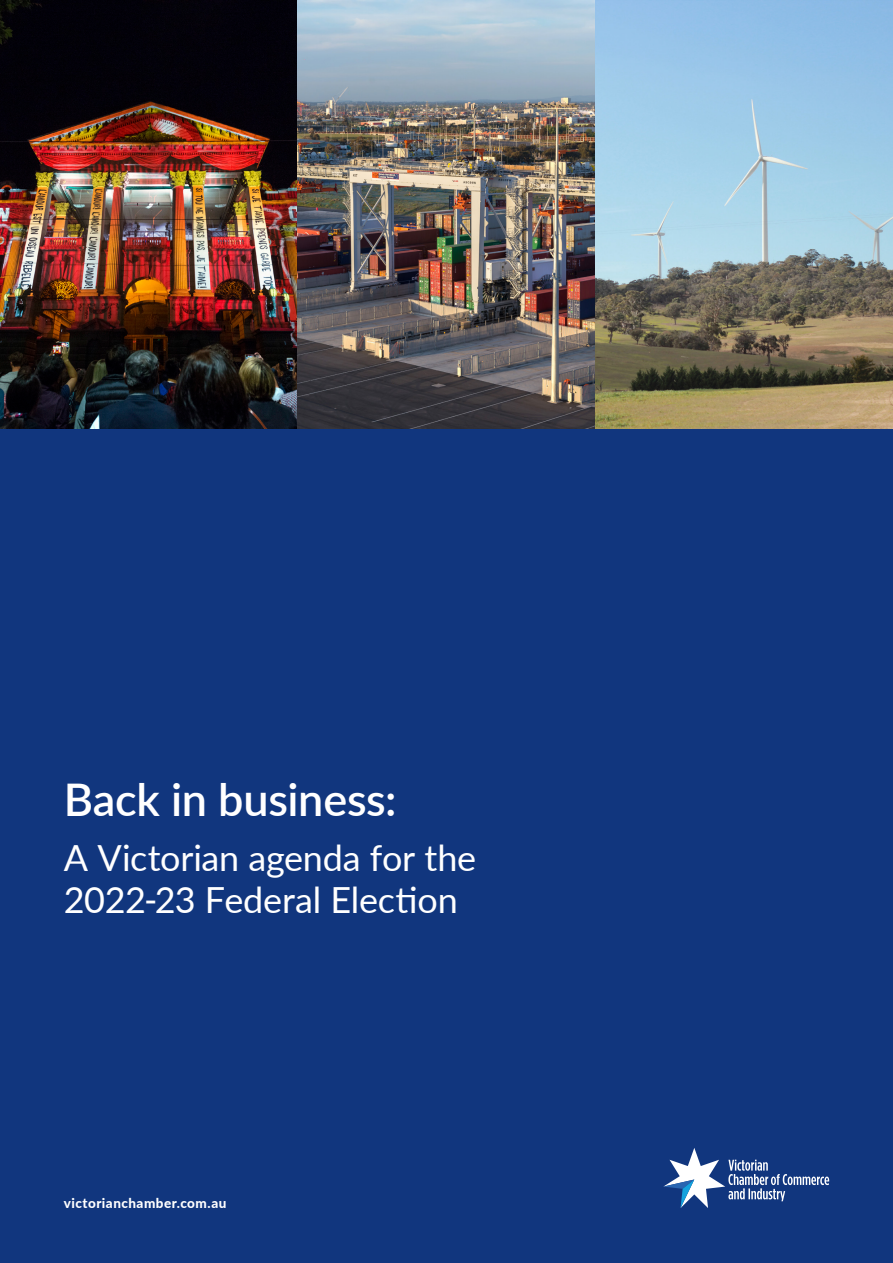
<style>
.page{position:relative;width:893px;height:1263px;background:#fff}
.page>*{position:absolute;margin:0;border:0;box-sizing:border-box;transform-origin:0 0}
.t1{font:600 45px "Lato";letter-spacing:-.005em;color:#fff}
.t2{font:36px/42px "Lato";letter-spacing:-.005em;color:#fff}
.t3{font:800 13.5px "Lato";letter-spacing:.035em;color:#fff}
</style>
<div class="page">
<img style="left:0;top:0;width:893px;height:429px">
<div style="left:0;top:429px;width:893px;height:834px;background:#11367e"></div>
<svg style="left:663px;top:1148px;width:166px;height:60px"></svg>
<p class="t1" style="left:64px;top:767px;width:334px">Back in business:</p>
<p class="t2" style="left:64px;top:835px;width:414px">A Victorian agenda for the<br>2022-23 Federal Election</p>
<p class="t3" style="left:64px;top:1193px;width:164px">victorianchamber.com.au</p>
</div>
